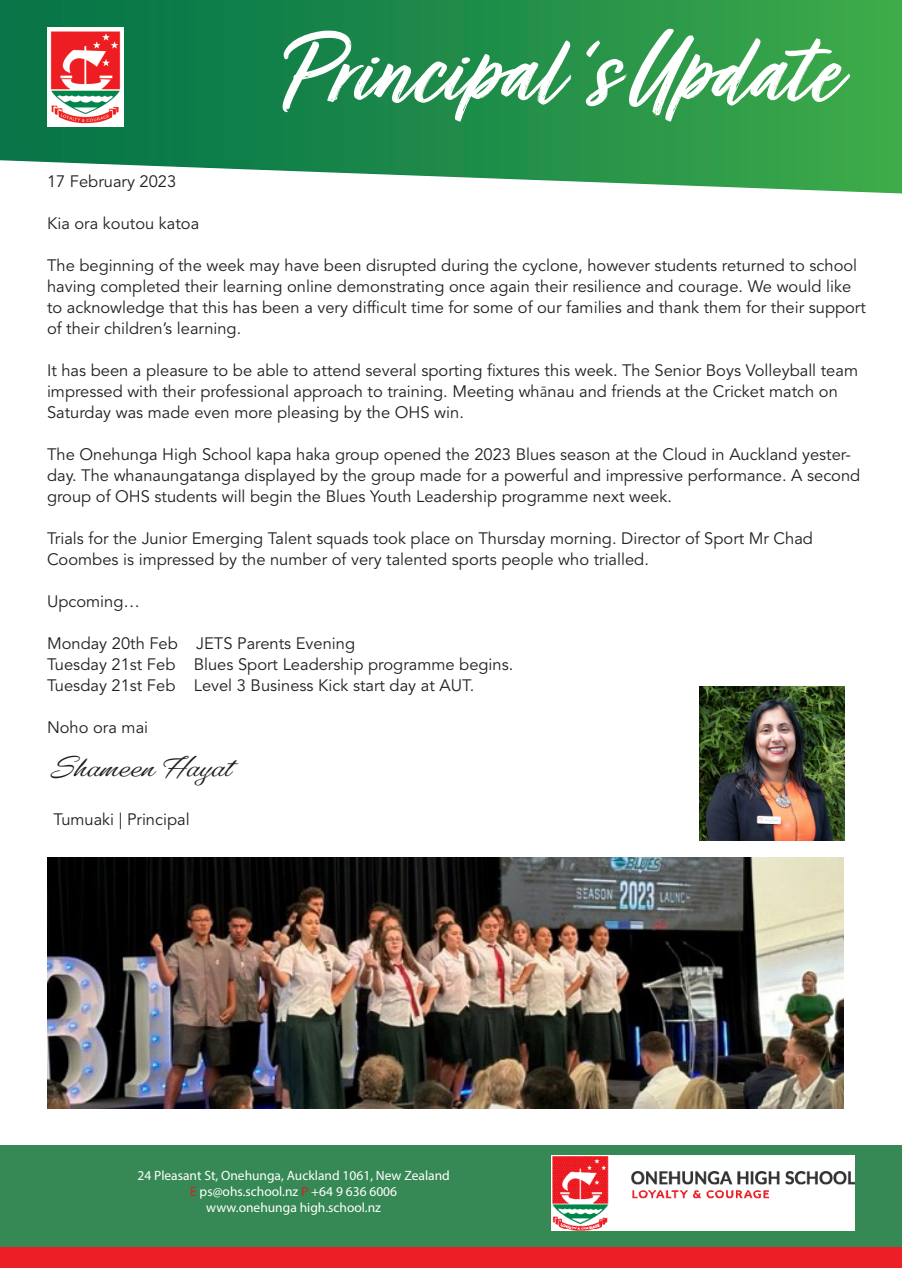
<style>
.page{position:relative;width:902px;height:1272px;background:#fff}
.page>*{position:absolute;margin:0;border:0;box-sizing:border-box;transform-origin:0 0}
.t1{font:italic 108px "Turbinado Bold Pro";color:#fff}
.t2{font:700 27px "Gautreaux";color:#231f20}
.t3{font:16.5px/21px "Avenir LT Std";color:#231f20}
.t4{font:13.5px "Myriad Pro";color:#fff}
.s1{font-family:"Calibri";font-weight:300}
.s2{color:#d1232a}
</style>
<div class="page">
<div style="left:0;top:1246px;width:902px;height:21px;background:#ed1f26"></div>
<svg style="left:0;top:0;width:902px;height:194px;background:#36985a"></svg>
<div style="left:0;top:1145px;width:902px;height:101px;background:#368954"></div>
<img style="left:552px;top:1155px;width:303px;height:76px">
<img style="left:47px;top:28px;width:77px;height:98px">
<img style="left:700px;top:687px;width:144px;height:153px">
<img style="left:47px;top:857px;width:797px;height:251px">
<p class="t1" style="left:277px;top:14px;width:587px">Principal ‘sUpdate</p>
<p class="t3" style="left:47px;top:171px;width:131px">17 February 2023</p>
<p class="t3" style="left:47px;top:213px;width:154px">Kia ora koutou katoa</p>
<p class="t3" style="left:47px;top:255px;width:820px">The beginning of the week may have been disrupted during the cyclone, however students returned to school having completed their learning online demonstrating once again their resilience and courage. We would like to acknowledge that this has been a very difficult time for some of our families and thank them for their support of their children’s learning.</p>
<p class="t3" style="left:47px;top:360px;width:813px">It has been a pleasure to be able to attend several sporting fixtures this week. The Senior Boys Volleyball team impressed with their professional approach to training. Meeting wh<span class="s1">ā</span>nau and friends at the Cricket match on<br>Saturday was made even more pleasing by the OHS win.</p>
<p class="t3" style="left:47px;top:444px;width:815px">The Onehunga High School kapa haka group opened the 2023 Blues season at the Cloud in Auckland yester&shy;day. The whanaungatanga displayed by the group made for a powerful and impressive performance. A second group of OHS students will begin the Blues Youth Leadership programme next week.</p>
<p class="t3" style="left:47px;top:528px;width:767px">Trials for the Junior Emerging Talent squads took place on Thursday morning. Director of Sport Mr Chad<br>Coombes is impressed by the number of very talented sports people who trialled.</p>
<p class="t3" style="left:47px;top:591px;width:94px">Upcoming…</p>
<p class="t3" style="left:47px;top:633px;width:310px">Monday 20th Feb JETS Parents Evening</p>
<p class="t3" style="left:47px;top:654px;width:468px">Tuesday 21st Feb Blues Sport Leadership programme begins.</p>
<p class="t3" style="left:47px;top:675px;width:429px">Tuesday 21st Feb Level 3 Business Kick start day at AUT.</p>
<p class="t3" style="left:47px;top:717px;width:103px">Noho ora mai</p>
<p class="t2" style="left:47px;top:751px;width:199px">Shameen Hayat</p>
<p class="t3" style="left:53px;top:809px;width:138px">Tumuaki | Principal</p>
<p class="t4" style="left:137px;top:1167px;width:314px">24 Pleasant St, Onehunga, Auckland 1061, New Zealand</p>
<p class="t4" style="left:190px;top:1183px;width:208px"><span class="s2">E</span> ps@ohs.school.nz <span class="s2">P</span> +64 9 636 6006</p>
<p class="t4" style="left:206px;top:1199px;width:176px">www.onehunga high.school.nz</p>
</div>
